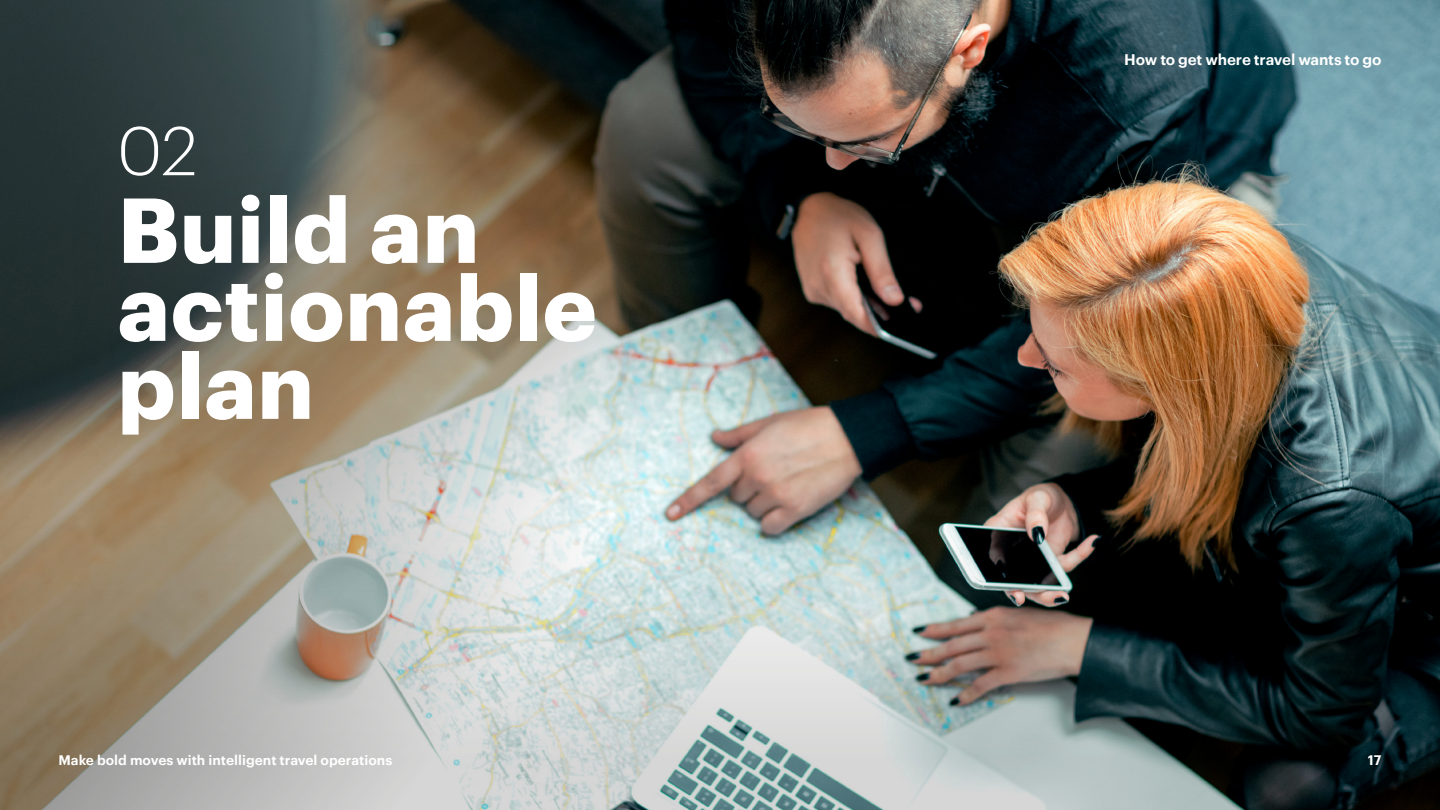
<style>
.page{position:relative;width:1440px;height:810px;background:#fff}
.page>*{position:absolute;margin:0;border:0;box-sizing:border-box;transform-origin:0 0}
.t1{font:700 90px/78px "Graphik";letter-spacing:.005em;color:#fff}
.t2{font:300 67.5px "Graphik";color:#fff}
._3-D__Subhead_Style{font:600 15px "Graphik";letter-spacing:-.015em;color:#fff}
.t3{font:600 13.5px "Graphik";color:#fff}
</style>
<div class="page">
<img style="left:0;top:0;width:1440px;height:810px">
<div style="left:56px;top:130px;width:602px;height:367px;background:#000;opacity:.15"></div>
<p class="t2" style="left:117px;top:102px;width:82px">02</p>
<p class="t1" style="left:117px;top:183px;width:481px">Build an actionable plan</p>
<p class="_3-D__Subhead_Style" style="left:1124px;top:48px;width:259px">How to get where travel wants to go</p>
<p class="t3" style="left:58px;top:750px;width:335px">Make bold moves with intelligent travel operations</p>
<p class="t3" style="left:1368px;top:750px;width:15px">17</p>
</div>
